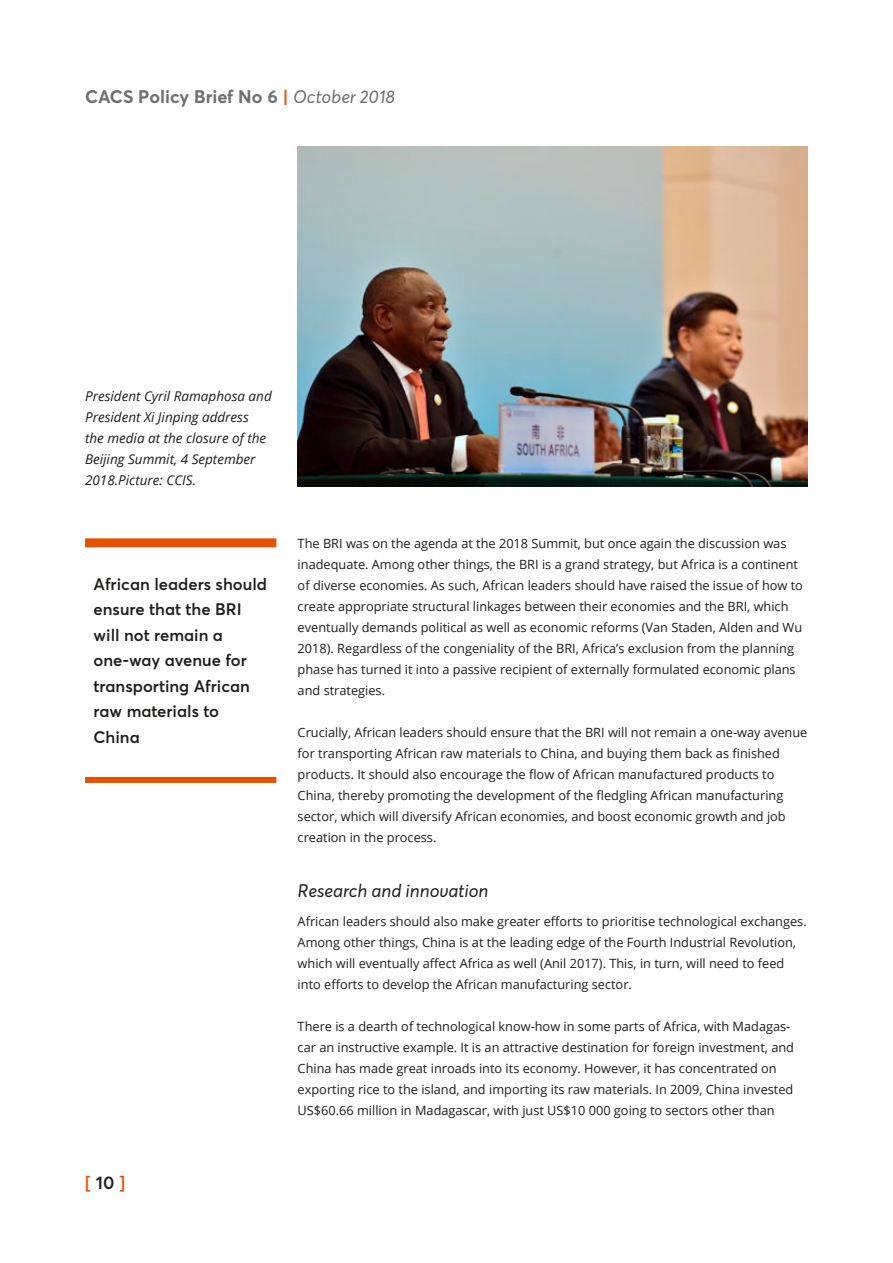
<style>
.page{position:relative;width:893px;height:1263px;background:#fff}
.page>*{position:absolute;margin:0;border:0;box-sizing:border-box;transform-origin:0 0}
.t1{font:700 18px "Averta Std";color:#706f6f}
.t2{font:italic 18px "Averta Std";color:#1d1d1b}
.t3{font:600 18px "Averta Std";color:#e65100}
.t4{font:600 16.5px/25.5px "Averta Std";color:#1d1d1b}
.t5{font:italic 13.5px/21px "Open Sans";color:#1d1d1b}
.t6{font:12.75px/21px "Open Sans";color:#1d1d1b}
.s1{color:#e65100}
.s2{font-weight:400;font-style:italic}
.s3{color:#1d1d1b}
</style>
<div class="page">
<div style="left:85px;top:538px;width:191px;height:9px;background:#e65100"></div>
<div style="left:85px;top:777px;width:191px;height:6px;background:#e65100"></div>
<img style="left:298px;top:146px;width:510px;height:340px">
<h1 class="t1" style="left:85px;top:85px;width:312px">CACS Policy Brief No 6 <span class="s1">|</span> <span class="s2">October 2018</span></h1>
<p class="t5" style="left:85px;top:385px;width:188px">President Cyril Ramaphosa and<br>President Xi Jinping address<br>the media at the closure of the<br>Beijing Summit, 4 September<br>2018.Picture: CCIS.</p>
<p class="t4" style="left:94px;top:571px;width:175px">African leaders should ensure that the BRI will not remain a one-way avenue for transporting African raw materials to<br>China</p>
<h1 class="t3" style="left:85px;top:1171px;width:42px">[ <span class="s3">10</span> ]</h1>
<p class="t6" style="left:298px;top:532px;width:507px">The BRI was on the agenda at the 2018 Summit, but once again the discussion was inadequate. Among other things, the BRI is a grand strategy, but Africa is a continent of diverse economies. As such, African leaders should have raised the issue of how to create appropriate structural linkages between their economies and the BRI, which eventually demands political as well as economic reforms (Van Staden, Alden and Wu 2018). Regardless of the congeniality of the BRI, Africa’s exclusion from the planning phase has turned it into a passive recipient of externally formulated economic plans and strategies.</p>
<p class="t6" style="left:298px;top:721px;width:511px">Crucially, African leaders should ensure that the BRI will not remain a one-way avenue for transporting African raw materials to China, and buying them back as finished products. It should also encourage the flow of African manufactured products to China, thereby promoting the development of the fledgling African manufacturing sector, which will diversify African economies, and boost economic growth and job creation in the process.</p>
<h1 class="t2" style="left:298px;top:880px;width:192px">Research and innovation</h1>
<p class="t6" style="left:298px;top:910px;width:511px">African leaders should also make greater efforts to prioritise technological exchanges.<br>Among other things, China is at the leading edge of the Fourth Industrial Revolution, which will eventually affect Africa as well (Anil 2017). This, in turn, will need to feed into efforts to develop the African manufacturing sector.</p>
<p class="t6" style="left:298px;top:1015px;width:498px">There is a dearth of technological know-how in some parts of Africa, with Madagas&shy;car an instructive example. It is an attractive destination for foreign investment, and China has made great inroads into its economy. However, it has concentrated on exporting rice to the island, and importing its raw materials. In 2009, China invested US$60.66 million in Madagascar, with just US$10 000 going to sectors other than</p>
</div>
